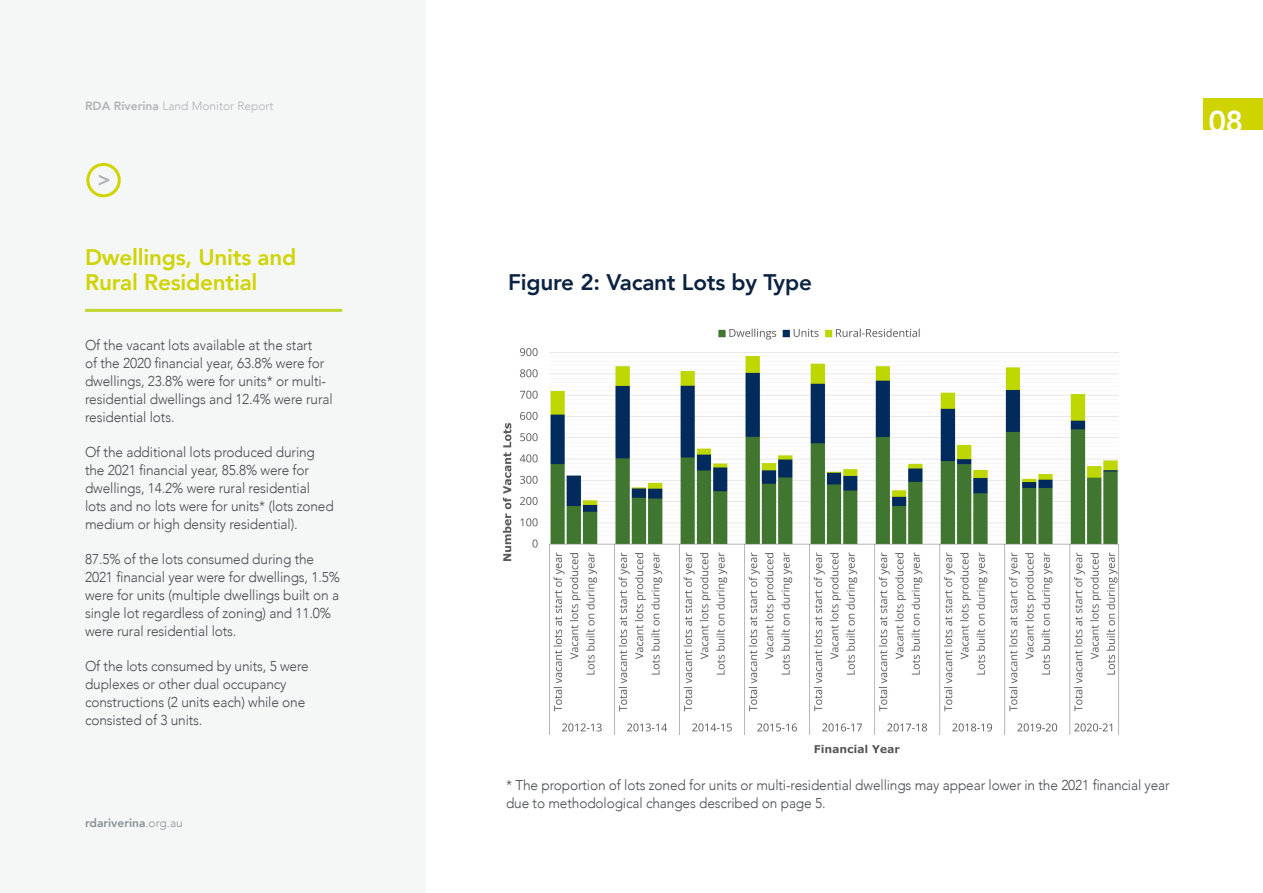
<style>
.page{position:relative;width:1263px;height:893px;background:#fff}
.page>*{position:absolute;margin:0;border:0;box-sizing:border-box;transform-origin:0 0}
.t1{font:800 30px "Avenir";color:#fff}
.t2{font:800 22.5px/25.5px "Avenir";letter-spacing:-.01em;color:#cfd400}
.t3{font:800 22.5px "Avenir";letter-spacing:-.01em;color:#0b2240}
.t4{font:300 14.25px/18px "Avenir";letter-spacing:-.01em;color:#474a4e;scale:.96 1}
.t5{font:300 12px "Avenir";color:#afb4b6}
.t6{font:800 12px "Avenir";color:#8a9297}
.s1{font-weight:800}
.s2{font-weight:300}
</style>
<div class="page">
<div style="left:0;top:0;width:425px;height:893px;background:#f5f6f6"></div>
<div style="left:1203px;top:98px;width:60px;height:32px;background:#cfd400"></div>
<hr style="left:85px;top:309px;width:257px;height:3px;background:#c1d72f">
<div style="left:86px;top:163px;width:35px;height:34px;border:3px solid #cfd400;border-radius:50%"></div>
<svg style="left:99px;top:175px;width:10px;height:11px"></svg>
<img style="left:502px;top:328px;width:617px;height:426px">
<p class="t5" style="left:85px;top:99px;width:190px"><span class="s1">RDA Riverina</span> Land Monitor Report</p>
<p class="t2" style="left:85px;top:244px;width:213px">Dwellings, Units and<br>Rural Residential</p>
<p class="t4" style="left:85px;top:336px;width:259px">Of the vacant lots available at the start<br>of the 2020 financial year, 63.8% were for dwellings, 23.8% were for units* or multi&shy;residential dwellings and 12.4% were rural residential lots.</p>
<p class="t4" style="left:85px;top:443px;width:261px">Of the additional lots produced during the 2021 financial year, 85.8% were for dwellings, 14.2% were rural residential lots and no lots were for units* (lots zoned medium or high density residential).</p>
<p class="t4" style="left:85px;top:550px;width:267px">87.5% of the lots consumed during the 2021 financial year were for dwellings, 1.5% were for units (multiple dwellings built on a single lot regardless of zoning) and 11.0% were rural residential lots.</p>
<p class="t4" style="left:85px;top:657px;width:235px">Of the lots consumed by units, 5 were duplexes or other dual occupancy constructions (2 units each) while one consisted of 3 units.</p>
<p class="t6" style="left:85px;top:814px;width:99px">rdariverina<span class="s2">.org.au</span></p>
<p class="t3" style="left:508px;top:265px;width:305px">Figure 2: Vacant Lots by Type</p>
<h1 class="t1" style="left:1208px;top:98px;width:36px">08</h1>
<p class="t4" style="left:506px;top:776px;width:693px">* The proportion of lots zoned for units or multi-residential dwellings may appear lower in the 2021 financial year due to methodological changes described on page 5.</p>
</div>
